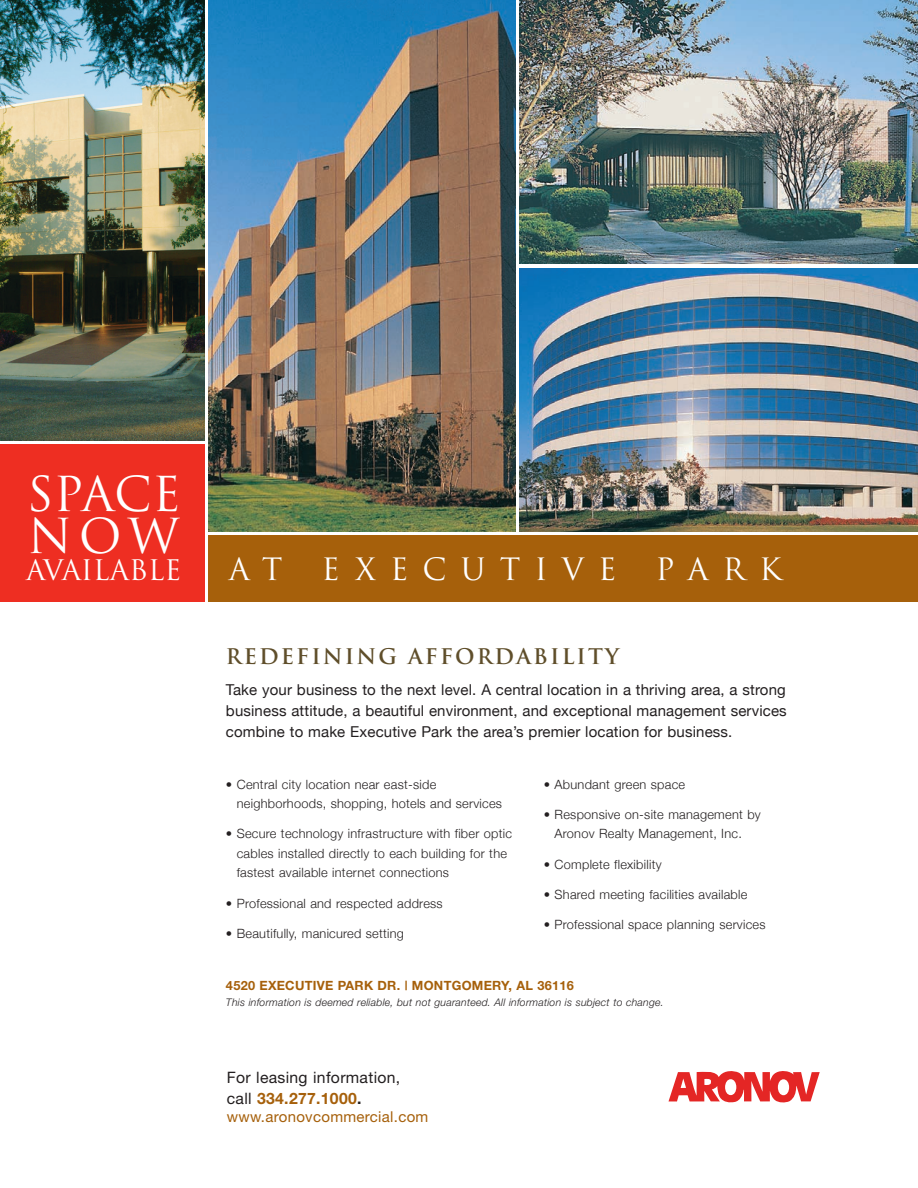
<style>
.page{position:relative;width:918px;height:1188px;background:#fff}
.page>*{position:absolute;margin:0;border:0;box-sizing:border-box;transform-origin:0 0}
.t1{font:46.95px/41.4px "Trajan";color:#fff}
.t2{font:30px "Trajan";letter-spacing:.47em;color:#fff}
.t3{font:27.6px "Trajan";color:#fff}
.t4{font:700 21px "Trajan";letter-spacing:.1em;color:#5f4e2a}
.t5{font:15.75px/21px "Helvetica Neue";letter-spacing:.02em;color:#231f20}
.t6{font:15px/21px "Helvetica Neue";letter-spacing:.01em;color:#231f20;text-align:justify}
.t7{font:15px "Helvetica Neue";letter-spacing:.02em;color:#a6600b}
.t8{font:300 12.75px/19.5px "Helvetica Neue";letter-spacing:.02em;color:#231f20}
.t9{font:700 12.75px "Helvetica Neue";letter-spacing:.02em;color:#a6600b}
.t10{font:italic 300 10.5px "Helvetica Neue";letter-spacing:.02em;color:#231f20}
.s1{font-weight:700;color:#a6600b}
.s2{font-weight:700}
</style>
<div class="page">
<img style="left:0;top:0;width:205px;height:441px">
<img style="left:208px;top:0;width:308px;height:532px">
<img style="left:519px;top:0;width:399px;height:532px">
<hr style="left:518px;top:265px;width:400px;height:2px;background:#fff">
<div style="left:202px;top:534px;width:716px;height:68px;background:#a6600b"></div>
<div style="left:0;top:445px;width:207px;height:157px;background:#ee2e22"></div>
<hr style="left:206px;top:0;width:2px;height:603px;background:#fff">
<hr style="left:207px;top:533px;width:711px;height:2px;background:#fff">
<svg style="left:669px;top:1071px;width:151px;height:32px"></svg>
<p class="t1" style="left:27px;top:474px;width:155px">SPACE<br>NOW</p>
<p class="t3" style="left:26px;top:554px;width:157px">AVAILABLE</p>
<p class="t2" style="left:229px;top:551px;width:55px">A T</p>
<p class="t2" style="left:322px;top:551px;width:296px">EXECUTIVE</p>
<p class="t2" style="left:655px;top:551px;width:128px">PARK</p>
<p class="t4" style="left:226px;top:644px;width:395px">REDEFINING AFFORDABILITY</p>
<p class="t6" style="left:226px;top:679px;width:562px">Take your business to the next level. A central location in a thriving area, a strong business attitude, a beautiful environment, and exceptional management services combine to make Executive Park the area’s premier location for business.</p>
<p class="t8" style="left:237px;top:774px;width:267px;text-indent:-11px">• Central city location near east-side neighborhoods, shopping, hotels and services</p>
<p class="t8" style="left:237px;top:824px;width:277px;text-indent:-11px">• Secure technology infrastructure with fiber optic cables installed directly to each building for the fastest available internet connections</p>
<p class="t8" style="left:226px;top:893px;width:218px">• Professional and respected address</p>
<p class="t8" style="left:226px;top:923px;width:180px">• Beautifully, manicured setting</p>
<p class="t8" style="left:544px;top:774px;width:143px">• Abundant green space</p>
<p class="t8" style="left:555px;top:804px;width:208px;text-indent:-11px">• Responsive on-site management by<br>Aronov Realty Management, Inc.</p>
<p class="t8" style="left:544px;top:854px;width:119px">• Complete flexibility</p>
<p class="t8" style="left:544px;top:884px;width:205px">• Shared meeting facilities available</p>
<p class="t8" style="left:544px;top:915px;width:223px">• Professional space planning services</p>
<p class="t9" style="left:226px;top:978px;width:349px">4520 EXECUTIVE PARK DR. | MONTGOMERY, AL 36116</p>
<p class="t10" style="left:226px;top:996px;width:439px">This information is deemed reliable, but not guaranteed. All information is subject to change.</p>
<p class="t5" style="left:227px;top:1067px;width:175px">For leasing information, call <span class="s1">334.277.1000</span><span class="s2">.</span></p>
<p class="t7" style="left:227px;top:1108px;width:203px">www.aronovcommercial.com</p>
</div>
